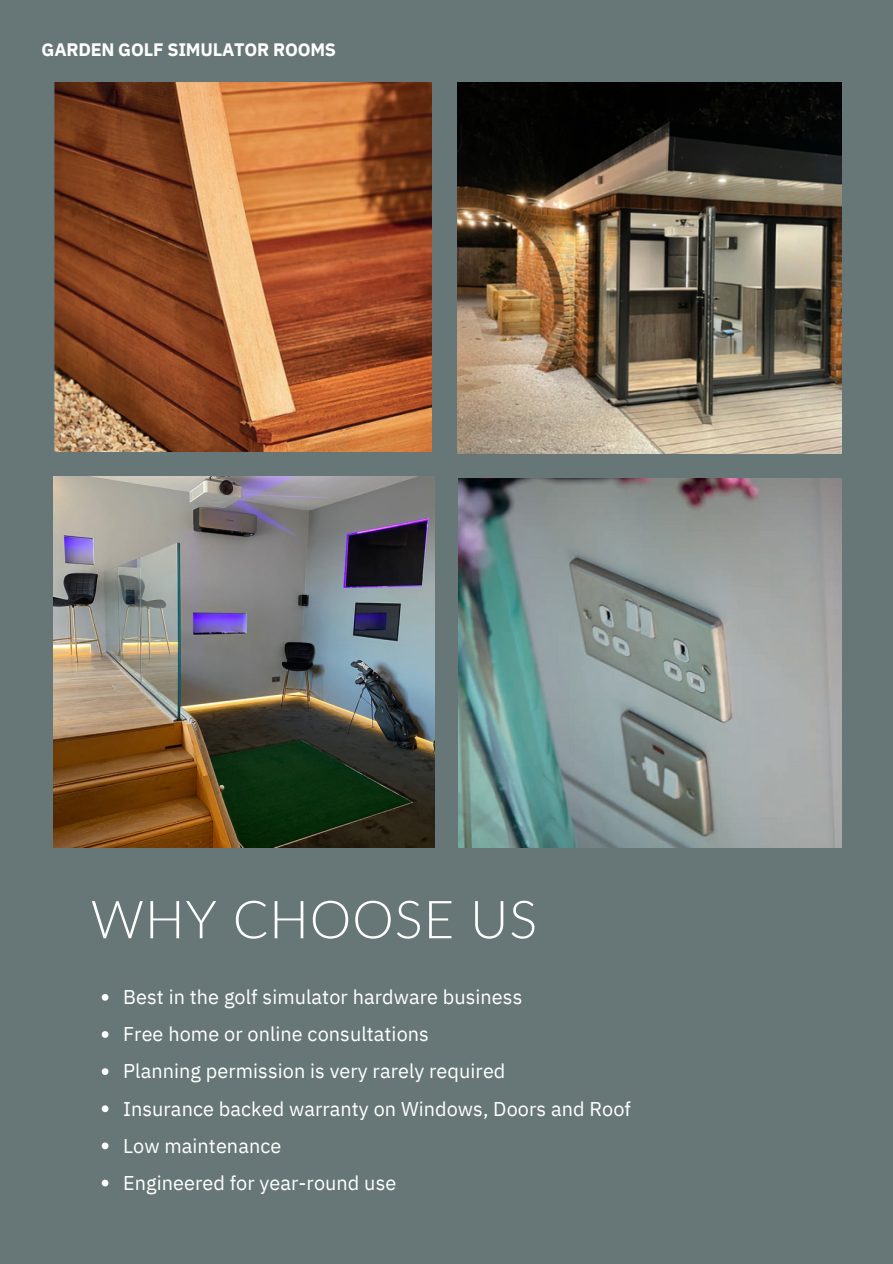
<style>
.page{position:relative;width:893px;height:1264px;background:#fff}
.page>*{position:absolute;margin:0;border:0;box-sizing:border-box;transform-origin:0 0}
.t1{font:300 52.5px "Lato";letter-spacing:.015em;color:#fff}
.t2{font:19.8px "IBM Plex Sans";letter-spacing:.005em;color:#fff}
.t3{font:700 18px "IBM Plex Sans";letter-spacing:-.01em;color:#fff}
</style>
<div class="page">
<div style="left:0;top:0;width:892px;height:1263px;background:#677777"></div>
<img style="left:54px;top:82px;width:787px;height:765px">
<div style="left:432px;top:72px;width:25px;height:808px;background:#677777"></div>
<div style="left:39px;top:452px;width:815px;height:25px;background:#677777"></div>
<img style="left:457px;top:82px;width:384px;height:371px">
<img style="left:53px;top:476px;width:381px;height:371px">
<svg style="left:102px;top:994px;width:6px;height:6px"></svg>
<svg style="left:102px;top:1031px;width:6px;height:6px"></svg>
<svg style="left:102px;top:1068px;width:6px;height:6px"></svg>
<svg style="left:102px;top:1105px;width:6px;height:7px"></svg>
<svg style="left:102px;top:1142px;width:6px;height:7px"></svg>
<svg style="left:102px;top:1179px;width:6px;height:7px"></svg>
<p class="t3" style="left:42px;top:38px;width:296px">GARDEN GOLF SIMULATOR ROOMS</p>
<p class="t1" style="left:91px;top:886px;width:448px">WHY CHOOSE US</p>
<p class="t2" style="left:123px;top:983px;width:400px">Best in the golf simulator hardware business</p>
<p class="t2" style="left:123px;top:1020px;width:307px">Free home or online consultations</p>
<p class="t2" style="left:123px;top:1058px;width:384px">Planning permission is very rarely required</p>
<p class="t2" style="left:123px;top:1095px;width:509px">Insurance backed warranty on Windows, Doors and Roof</p>
<p class="t2" style="left:123px;top:1132px;width:160px">Low maintenance</p>
<p class="t2" style="left:123px;top:1169px;width:275px">Engineered for year-round use</p>
</div>
